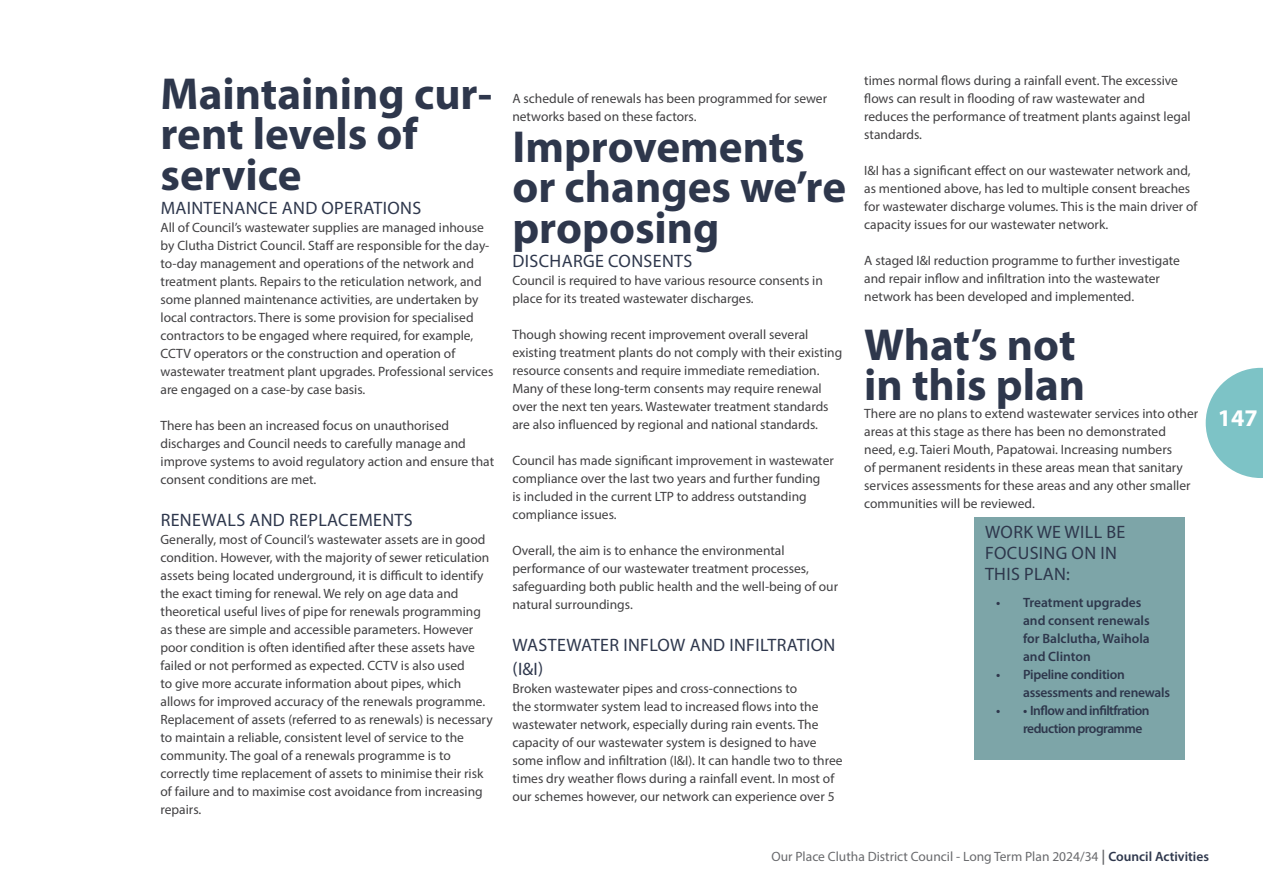
<style>
.page{position:relative;width:1263px;height:893px;background:#fff}
.page>*{position:absolute;margin:0;border:0;box-sizing:border-box;transform-origin:0 0}
.t1{font:700 45px/40.5px "Myriad Pro";color:#2e374c}
.t2{font:700 24px "Myriad Pro";color:#fff}
.t3{font:18px/21px "Myriad Pro";letter-spacing:.02em;color:#2e374c}
.t4{font:13.5px/18px "Myriad Pro";color:#414042}
.t5{font:13.5px "Myriad Pro";color:#696a6d}
.t6{font:600 13.5px/18px "Myriad Pro";color:#2e374c}
.t7{font:600 13.5px/18px "Myriad Pro";letter-spacing:-.04em;color:#2e374c}
.t8{font:600 13.5px/18px "Myriad Pro";letter-spacing:-.02em;color:#2e374c}
.s1{font-weight:600;font-size:15px}
.s2{font-weight:600;color:#2e374c}
</style>
<div class="page">
<svg style="left:1206px;top:368px;width:57px;height:110px"></svg>
<div style="left:974px;top:517px;width:210px;height:243px;background:#7da5a8"></div>
<h1 class="t1" style="left:161px;top:72px;width:333px">Maintaining cur&shy;rent levels of service</h1>
<h3 class="t3" style="left:161px;top:197px;width:262px">MAINTENANCE AND OPERATIONS</h3>
<p class="t4" style="left:161px;top:218px;width:334px">All of Council’s wastewater supplies are managed inhouse by Clutha District Council. Staff are responsible for the day&shy;to-day management and operations of the network and treatment plants. Repairs to the reticulation network, and some planned maintenance activities, are undertaken by local contractors. There is some provision for specialised contractors to be engaged where required, for example, CCTV operators or the construction and operation of wastewater treatment plant upgrades. Professional services are engaged on a case-by case basis.</p>
<p class="t4" style="left:161px;top:416px;width:335px">There has been an increased focus on unauthorised discharges and Council needs to carefully manage and improve systems to avoid regulatory action and ensure that consent conditions are met.</p>
<h3 class="t3" style="left:161px;top:509px;width:253px">RENEWALS AND REPLACEMENTS</h3>
<p class="t4" style="left:161px;top:530px;width:334px">Generally, most of Council’s wastewater assets are in good condition. However, with the majority of sewer reticulation assets being located underground, it is difficult to identify the exact timing for renewal. We rely on age data and theoretical useful lives of pipe for renewals programming as these are simple and accessible parameters. However poor condition is often identified after these assets have failed or not performed as expected. CCTV is also used<br>to give more accurate information about pipes, which allows for improved accuracy of the renewals programme.<br>Replacement of assets (referred to as renewals) is necessary to maintain a reliable, consistent level of service to the community. The goal of a renewals programme is to correctly time replacement of assets to minimise their risk of failure and to maximise cost avoidance from increasing repairs.</p>
<p class="t4" style="left:512px;top:89px;width:316px">A schedule of renewals has been programmed for sewer networks based on these factors.</p>
<h1 class="t1" style="left:512px;top:125px;width:335px">Improvements or changes we’re proposing</h1>
<h3 class="t3" style="left:513px;top:250px;width:181px">DISCHARGE CONSENTS</h3>
<p class="t4" style="left:512px;top:271px;width:312px">Council is required to have various resource consents in place for its treated wastewater discharges.</p>
<p class="t4" style="left:512px;top:325px;width:331px">Though showing recent improvement overall several existing treatment plants do not comply with their existing resource consents and require immediate remediation.<br>Many of these long-term consents may require renewal over the next ten years. Wastewater treatment standards are also influenced by regional and national standards.</p>
<p class="t4" style="left:512px;top:451px;width:323px">Council has made significant improvement in wastewater compliance over the last two years and further funding<br>is included in the current LTP to address outstanding compliance issues.</p>
<p class="t4" style="left:512px;top:541px;width:327px">Overall, the aim is to enhance the environmental performance of our wastewater treatment processes, safeguarding both public health and the well-being of our natural surroundings.</p>
<h3 class="t3" style="left:513px;top:632px;width:324px;line-height:24px">WASTEWATER INFLOW AND INFILTRATION (I&amp;I)</h3>
<p class="t4" style="left:512px;top:679px;width:332px">Broken wastewater pipes and cross-connections to<br>the stormwater system lead to increased flows into the wastewater network, especially during rain events. The capacity of our wastewater system is designed to have some inflow and infiltration (I&amp;I). It can handle two to three times dry weather flows during a rainfall event. In most of our schemes however, our network can experience over 5</p>
<p class="t4" style="left:864px;top:71px;width:328px">times normal flows during a rainfall event. The excessive flows can result in flooding of raw wastewater and reduces the performance of treatment plants against legal standards.</p>
<p class="t4" style="left:864px;top:161px;width:335px">I&amp;I has a significant effect on our wastewater network and, as mentioned above, has led to multiple consent breaches for wastewater discharge volumes. This is the main driver of capacity issues for our wastewater network.</p>
<p class="t4" style="left:864px;top:251px;width:317px">A staged I&amp;I reduction programme to further investigate and repair inflow and infiltration into the wastewater network has been developed and implemented.</p>
<h1 class="t1" style="left:864px;top:323px;width:223px">What’s not in this plan</h1>
<p class="t4" style="left:864px;top:404px;width:335px">There are no plans to extend wastewater services into other areas at this stage as there has been no demonstrated need, e.g. Taieri Mouth, Papatowai. Increasing numbers<br>of permanent residents in these areas mean that sanitary services assessments for these areas and any other smaller communities will be reviewed.</p>
<h3 class="t3" style="left:985px;top:521px;width:142px">WORK WE WILL BE<br>FOCUSING ON IN<br>THIS PLAN:</h3>
<p class="t6" style="left:1023px;top:593px;width:128px;text-indent:-27px">• Treatment upgrades and consent renewals for Balclutha, Waihola and Clinton</p>
<p class="t8" style="left:1023px;top:665px;width:148px;text-indent:-27px">• Pipeline condition assessments and renewals</p>
<p class="t7" style="left:1023px;top:701px;width:128px;text-indent:-27px">• • Inflow and infiltfration reduction programme</p>
<h2 class="t2" style="left:1218px;top:402px;width:41px">147</h2>
<p class="t5" style="left:771px;top:848px;width:439px">Our Place Clutha District Council - Long Term Plan 2024/34 <span class="s1">|</span> <span class="s2">Council Activities</span></p>
</div>
